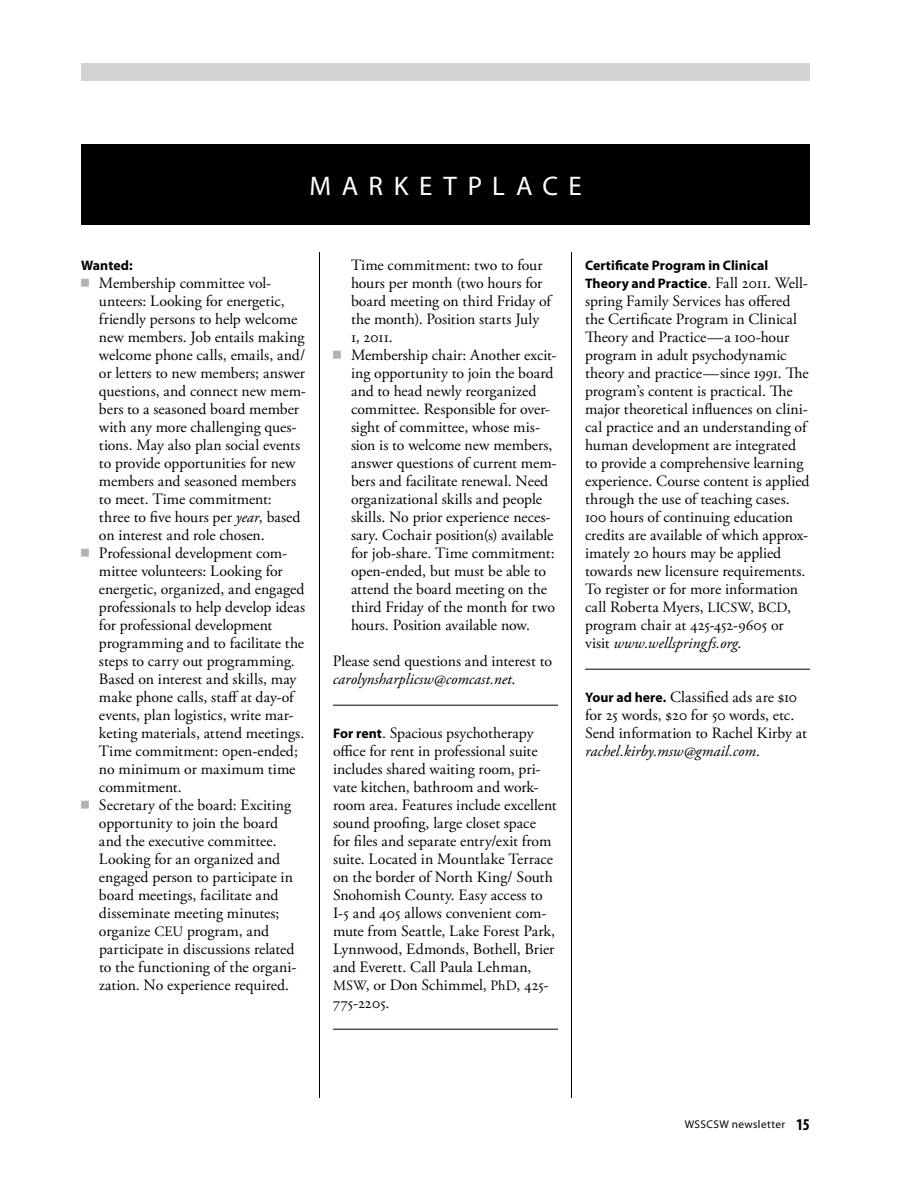
<style>
.page{position:relative;width:918px;height:1188px;background:#fff}
.page>*{position:absolute;margin:0;border:0;box-sizing:border-box;transform-origin:0 0}
.t1{font:27px "Myriad Pro";letter-spacing:.395em;color:#fff}
.t2{font:15.75px/18px "Adobe Garamond Pro";color:#000}
.t3{font:700 13.8px/18px "Myriad Pro";letter-spacing:.005em;color:#000}
.t4{font:11.25px "Myriad Pro";letter-spacing:.035em;color:#000}
.s1{font-family:"Universal Newswith Comm Pi";color:#b1b4b6}
.s2{font-style:italic}
.s3{font-size:14.25px}
.s4{font-family:"Myriad Pro";font-weight:700;font-size:13.8px}
.s5{font-family:"Adobe Garamond Pro";font-weight:400;font-size:15.75px}
.s6{font-weight:700;font-stretch:condensed;font-size:16.5px}
</style>
<div class="page">
<div style="left:81px;top:63px;width:729px;height:18px;background:#d1d3d4"></div>
<div style="left:81px;top:144px;width:729px;height:81px;background:#000"></div>
<hr style="left:333px;top:705px;width:225px;height:1px;background:#000">
<hr style="left:333px;top:1029px;width:225px;height:1px;background:#000">
<hr style="left:585px;top:669px;width:225px;height:1px;background:#000">
<hr style="left:319px;top:252px;width:1px;height:846px;background:#000">
<hr style="left:571px;top:252px;width:1px;height:846px;background:#000">
<h1 class="t1" style="left:309px;top:169px;width:271px">MAR KET PLACE</h1>
<p class="t3" style="left:81px;top:256px;width:53px">Wanted:</p>
<p class="t2" style="left:81px;top:275px;width:192px"><span class="s1">7</span> Membership committee vol-</p>
<p class="t2" style="left:99px;top:293px;width:187px">unteers: Looking for energetic,</p>
<p class="t2" style="left:99px;top:311px;width:200px">friendly persons to help welcome</p>
<p class="t2" style="left:99px;top:329px;width:207px">new members. Job entails making</p>
<p class="t2" style="left:99px;top:347px;width:208px">welcome phone calls, emails, and/</p>
<p class="t2" style="left:99px;top:365px;width:208px">or letters to new members; answer</p>
<p class="t2" style="left:99px;top:383px;width:209px">questions, and connect new mem-</p>
<p class="t2" style="left:99px;top:401px;width:202px">bers to a seasoned board member</p>
<p class="t2" style="left:99px;top:419px;width:199px">with any more challenging ques-</p>
<p class="t2" style="left:99px;top:437px;width:203px">tions. May also plan social events</p>
<p class="t2" style="left:99px;top:455px;width:198px">to provide opportunities for new</p>
<p class="t2" style="left:99px;top:473px;width:199px">members and seasoned members</p>
<p class="t2" style="left:99px;top:491px;width:174px">to meet. Time commitment:</p>
<p class="t2" style="left:99px;top:509px;width:203px">three to five hours per <span class="s2">year</span>, based</p>
<p class="t2" style="left:99px;top:527px;width:167px">on interest and role chosen.</p>
<p class="t2" style="left:81px;top:545px;width:208px"><span class="s1">7</span> Professional development com-</p>
<p class="t2" style="left:99px;top:563px;width:185px">mittee volunteers: Looking for</p>
<p class="t2" style="left:99px;top:581px;width:207px">energetic, organized, and engaged</p>
<p class="t2" style="left:99px;top:599px;width:208px">professionals to help develop ideas</p>
<p class="t2" style="left:99px;top:617px;width:175px">for professional development</p>
<p class="t2" style="left:99px;top:635px;width:207px">programming and to facilitate the</p>
<p class="t2" style="left:99px;top:653px;width:197px">steps to carry out programming.</p>
<p class="t2" style="left:99px;top:671px;width:199px">Based on interest and skills, may</p>
<p class="t2" style="left:99px;top:689px;width:196px">make phone calls, staff at day-of</p>
<p class="t2" style="left:99px;top:707px;width:196px">events, plan logistics, write mar-</p>
<p class="t2" style="left:99px;top:725px;width:207px">keting materials, attend meetings.</p>
<p class="t2" style="left:99px;top:743px;width:200px">Time commitment: 0pen-ended;</p>
<p class="t2" style="left:99px;top:761px;width:198px">no minimum or maximum time</p>
<p class="t2" style="left:99px;top:779px;width:84px">commitment.</p>
<p class="t2" style="left:81px;top:797px;width:212px"><span class="s1">7</span> Secretary of the board: Exciting</p>
<p class="t2" style="left:99px;top:815px;width:181px">opportunity to join the board</p>
<p class="t2" style="left:99px;top:833px;width:179px">and the executive committee.</p>
<p class="t2" style="left:99px;top:851px;width:183px">Looking for an organized and</p>
<p class="t2" style="left:99px;top:869px;width:195px">engaged person to participate in</p>
<p class="t2" style="left:99px;top:887px;width:181px">board meetings, facilitate and</p>
<p class="t2" style="left:99px;top:905px;width:182px">disseminate meeting minutes;</p>
<p class="t2" style="left:99px;top:923px;width:172px">organize <span class="s3">CEU</span> program, and</p>
<p class="t2" style="left:99px;top:941px;width:197px">participate in discussions related</p>
<p class="t2" style="left:99px;top:959px;width:199px">to the functioning of the organi-</p>
<p class="t2" style="left:99px;top:977px;width:192px">zation. No experience required.</p>
<p class="t2" style="left:351px;top:257px;width:193px">Time commitment: two to four</p>
<p class="t2" style="left:351px;top:275px;width:193px">hours per month (two hours for</p>
<p class="t2" style="left:351px;top:293px;width:202px">board meeting on third Friday of</p>
<p class="t2" style="left:351px;top:311px;width:190px">the month). Position starts July</p>
<p class="t2" style="left:351px;top:329px;width:43px">1, 2011.</p>
<p class="t2" style="left:333px;top:347px;width:225px"><span class="s1">7</span> Membership chair: Another excit-</p>
<p class="t2" style="left:351px;top:365px;width:204px">ing opportunity to join the board</p>
<p class="t2" style="left:351px;top:383px;width:187px">and to head newly reorganized</p>
<p class="t2" style="left:351px;top:401px;width:200px">committee. Responsible for over-</p>
<p class="t2" style="left:351px;top:419px;width:191px">sight of committee, whose mis-</p>
<p class="t2" style="left:351px;top:437px;width:203px">sion is to welcome new members,</p>
<p class="t2" style="left:351px;top:455px;width:207px">answer questions of current mem-</p>
<p class="t2" style="left:351px;top:473px;width:199px">bers and facilitate renewal. Need</p>
<p class="t2" style="left:351px;top:491px;width:192px">organizational skills and people</p>
<p class="t2" style="left:351px;top:509px;width:201px">skills. No prior experience neces-</p>
<p class="t2" style="left:351px;top:527px;width:204px">sary. Cochair position(s) available</p>
<p class="t2" style="left:351px;top:545px;width:205px">for job-share. Time commitment:</p>
<p class="t2" style="left:351px;top:563px;width:197px">open-ended, but must be able to</p>
<p class="t2" style="left:351px;top:581px;width:197px">attend the board meeting on the</p>
<p class="t2" style="left:351px;top:599px;width:206px">third Friday of the month for two</p>
<p class="t2" style="left:351px;top:617px;width:180px">hours. Position available now.</p>
<p class="t2" style="left:333px;top:653px;width:221px">Please send questions and interest to <span class="s2">carolynsharplicsw@comcast.net</span>.</p>
<p class="t2" style="left:333px;top:725px;width:225px"><span class="s4">For rent</span>. Spacious psychotherapy office for rent in professional suite includes shared waiting room, pri&shy;vate kitchen, bathroom and work&shy;room area. Features include excellent sound proofing, large closet space for files and separate entry/exit from suite. Located in Mountlake Terrace on the border of North King/ South Snohomish County. Easy access to I-5 and 405 allows convenient com&shy;mute from Seattle, Lake Forest Park, Lynnwood, Edmonds, Bothell, Brier and Everett. Call Paula Lehman, <span class="s3">MSW</span>, or Don Schimmel, <span class="s3">PhD</span>, 425- 775-2205.</p>
<p class="t3" style="left:585px;top:256px;width:224px">Certificate Program in Clinical<br>Theory and Practice<span class="s5">. Fall 2011. Well-</span></p>
<p class="t2" style="left:585px;top:293px;width:226px">spring Family Services has offered the Certificate Program in Clinical Theory and Practice—a 100-hour program in adult psychodynamic theory and practice—since 1991. The program’s content is practical. The major theoretical influences on clini&shy;cal practice and an understanding of human development are integrated to provide a comprehensive learning experience. Course content is applied through the use of teaching cases.<br>100 hours of continuing education credits are available of which approx&shy;imately 20 hours may be applied towards new licensure requirements.<br>To register or for more information call Roberta Myers, <span class="s3">LICSW</span>, <span class="s3">BCD</span>, program chair at 425-452-9605 or visit <span class="s2">www.wellspringfs.org</span>.</p>
<p class="t2" style="left:585px;top:689px;width:223px"><span class="s4">Your ad here.</span> Classified ads are $10 for 25 words, $20 for 50 words, etc.<br>Send information to Rachel Kirby at <span class="s2">rachel.kirby.msw@gmail.com</span>.</p>
<p class="t4" style="left:685px;top:1118px;width:127px">WSSCSW newsletter <span class="s6">15</span></p>
</div>
